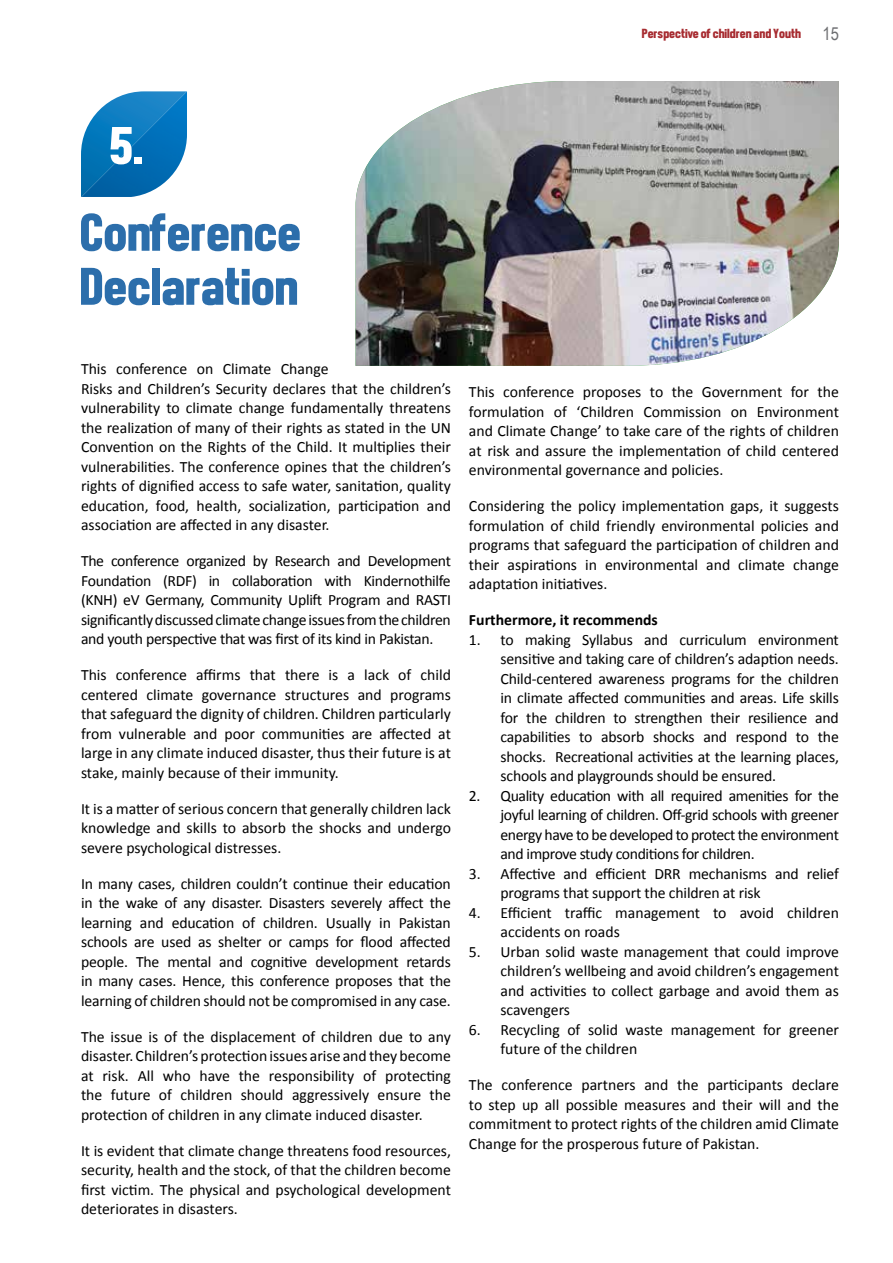
<style>
.page{position:relative;width:893px;height:1263px;background:#fff}
.page>*{position:absolute;margin:0;border:0;box-sizing:border-box;transform-origin:0 0}
.t1{font:54px/54px "Front Page Neue";color:#2c6eab}
.t2{font:54px "Front Page Neue";color:#fff}
.t3{font:15.75px/19.5px "Calibri";color:#000;text-align:justify}
.t4{font:700 15.75px "Calibri";color:#000}
.t5{font:13.5px "Front Page Neue";color:#a72c31}
.s1{font-family:"Arial Narrow";font-size:18px;color:#6d6e71}
</style>
<div class="page">
<img style="left:356px;top:81px;width:483px;height:285px">
<img style="left:81px;top:91px;width:106px;height:106px">
<p class="t5" style="left:642px;top:26px;width:198px">Perspective of children and Youth <span class="s1">15</span></p>
<h1 class="t2" style="left:111px;top:116px;width:36px">5.</h1>
<h1 class="t1" style="left:81px;top:205px;width:223px">Conference<br>Declaration</h1>
<p class="t3" style="left:81px;top:359px;width:371px;text-align:left">This conference on Climate Change<br>Risks and Children’s Security declares that the children’s vulnerability to climate change fundamentally threatens the realization of many of their rights as stated in the UN Convention on the Rights of the Child. It multiplies their vulnerabilities. The conference opines that the children’s rights of dignified access to safe water, sanitation, quality education, food, health, socialization, participation and association are affected in any disaster.</p>
<p class="t3" style="left:81px;top:551px;width:371px">The conference organized by Research and Development Foundation (RDF) in collaboration with Kindernothilfe (KNH) eV Germany, Community Uplift Program and RASTI significantly discussed climate change issues from the children and youth perspective that was first of its kind in Pakistan.</p>
<p class="t3" style="left:81px;top:665px;width:371px">This conference affirms that there is a lack of child centered climate governance structures and programs that safeguard the dignity of children. Children particularly from vulnerable and poor communities are affected at large in any climate induced disaster, thus their future is at stake, mainly because of their immunity.</p>
<p class="t3" style="left:81px;top:799px;width:371px">It is a matter of serious concern that generally children lack knowledge and skills to absorb the shocks and undergo severe psychological distresses.</p>
<p class="t3" style="left:81px;top:874px;width:371px">In many cases, children couldn’t continue their education in the wake of any disaster. Disasters severely affect the learning and education of children. Usually in Pakistan schools are used as shelter or camps for flood affected people. The mental and cognitive development retards in many cases. Hence, this conference proposes that the learning of children should not be compromised in any case.</p>
<p class="t3" style="left:81px;top:1027px;width:371px">The issue is of the displacement of children due to any disaster. Children’s protection issues arise and they become at risk. All who have the responsibility of protecting the future of children should aggressively ensure the protection of children in any climate induced disaster.</p>
<p class="t3" style="left:81px;top:1141px;width:371px">It is evident that climate change threatens food resources, security, health and the stock, of that the children become first victim. The physical and psychological development deteriorates in disasters.</p>
<p class="t3" style="left:469px;top:382px;width:371px">This conference proposes to the Government for the formulation of ‘Children Commission on Environment and Climate Change’ to take care of the rights of children at risk and assure the implementation of child centered environmental governance and policies.</p>
<p class="t3" style="left:469px;top:496px;width:371px">Considering the policy implementation gaps, it suggests formulation of child friendly environmental policies and programs that safeguard the participation of children and their aspirations in environmental and climate change adaptation initiatives.</p>
<p class="t4" style="left:469px;top:610px;width:190px">Furthermore, it recommends</p>
<p class="t3" style="left:500px;top:630px;width:340px;text-indent:-32px">1. to making Syllabus and curriculum environment sensitive and taking care of children’s adaption needs.<br>Child-centered awareness programs for the children in climate affected communities and areas. Life skills for the children to strengthen their resilience and capabilities to absorb shocks and respond to the shocks. Recreational activities at the learning places, schools and playgrounds should be ensured.</p>
<p class="t3" style="left:500px;top:786px;width:340px;text-indent:-32px">2. Quality education with all required amenities for the joyful learning of children. Off-grid schools with greener energy have to be developed to protect the environment and improve study conditions for children.</p>
<p class="t3" style="left:500px;top:864px;width:340px;text-indent:-32px">3. Affective and efficient DRR mechanisms and relief programs that support the children at risk</p>
<p class="t3" style="left:500px;top:903px;width:340px;text-indent:-32px">4. Efficient traffic management to avoid children accidents on roads</p>
<p class="t3" style="left:500px;top:942px;width:340px;text-indent:-32px">5. Urban solid waste management that could improve children’s wellbeing and avoid children’s engagement and activities to collect garbage and avoid them as scavengers</p>
<p class="t3" style="left:500px;top:1020px;width:340px;text-indent:-32px">6. Recycling of solid waste management for greener future of the children</p>
<p class="t3" style="left:469px;top:1075px;width:371px">The conference partners and the participants declare to step up all possible measures and their will and the commitment to protect rights of the children amid Climate Change for the prosperous future of Pakistan.</p>
</div>
